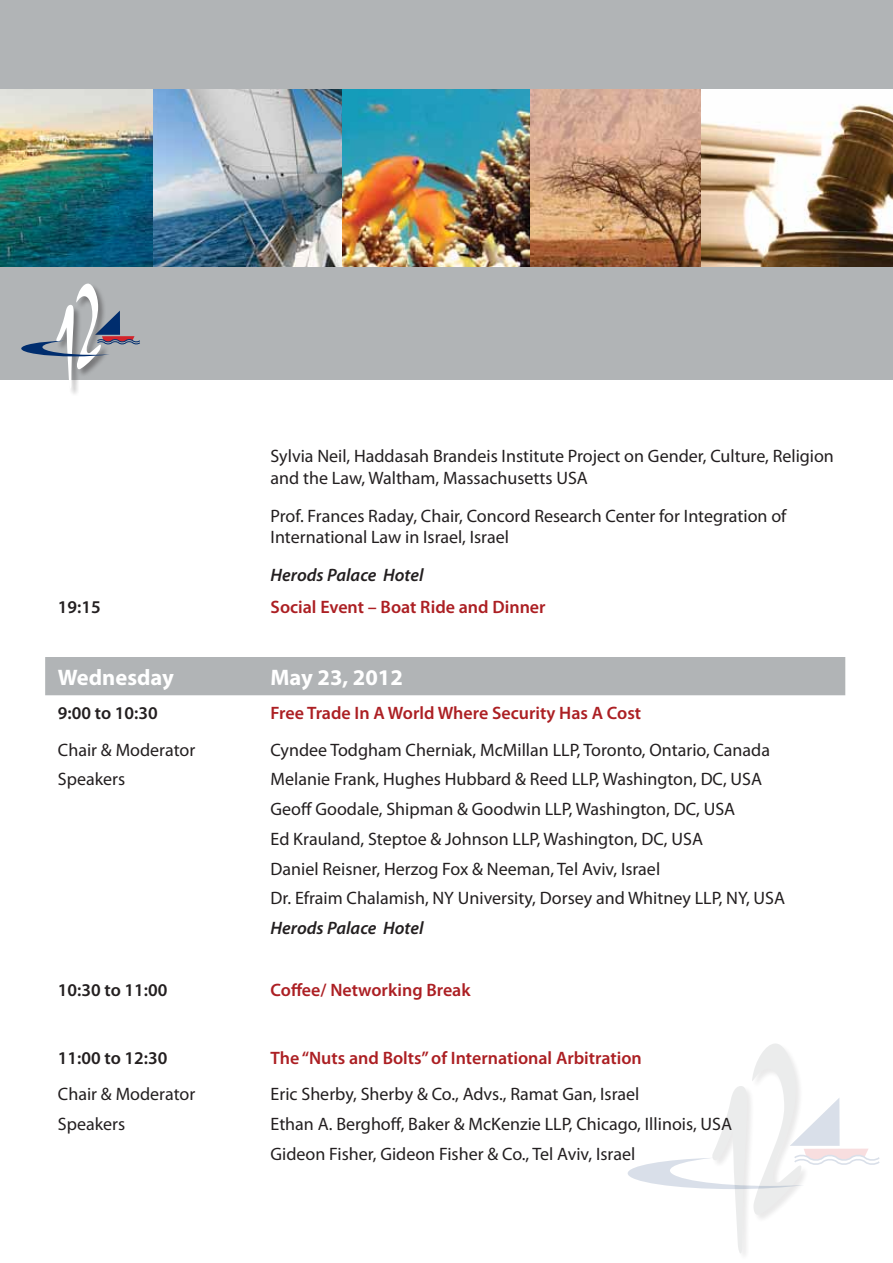
<style>
.page{position:relative;width:893px;height:1263px;background:#fff}
.page>*{position:absolute;margin:0;border:0;box-sizing:border-box;transform-origin:0 0}
.t1{font:218.7px "Fb Alaska";color:#fff;scale:.46 1}
.t2{font:700 22.5px "Myriad Pro";color:#fff}
.t3{font:18px/29.7px "Myriad Pro";color:#231f20}
.t4{font:600 18px "Myriad Pro";color:#ac1f23}
.t5{font:600 18px "Myriad Pro";color:#231f20}
.t6{font:italic 600 18px "Myriad Pro";color:#231f20}
</style>
<div class="page">
<div style="left:752px;top:1043px;width:58px;height:180px;background:#231f20;opacity:.4"></div>
<div style="left:712px;top:1086px;width:44px;height:176px;background:#231f20;opacity:.4"></div>
<svg style="left:628px;top:1097px;width:252px;height:92px"></svg>
<div style="left:0;top:0;width:893px;height:379px;background:#b1b4b6"></div>
<img style="left:0;top:89px;width:153px;height:177px">
<img style="left:153px;top:89px;width:189px;height:177px">
<img style="left:529px;top:89px;width:173px;height:177px">
<img style="left:342px;top:89px;width:187px;height:177px">
<img style="left:702px;top:89px;width:191px;height:177px">
<div style="left:57px;top:305px;width:26px;height:92px;background:#231f20;opacity:.4"></div>
<div style="left:76px;top:283px;width:34px;height:95px;background:#231f20;opacity:.4"></div>
<svg style="left:21px;top:311px;width:119px;height:45px"></svg>
<div style="left:45px;top:657px;width:800px;height:38px;background:#b1b4b6"></div>
<h1 class="t1" style="left:54px;top:187px;width:106px">12</h1>
<p class="t3" style="left:271px;top:445px;width:565px;line-height:21.6px">Sylvia Neil, Haddasah Brandeis Institute Project on Gender, Culture, Religion and the Law, Waltham, Massachusetts USA</p>
<p class="t3" style="left:271px;top:504px;width:517px;line-height:21.6px">Prof. Frances Raday, Chair, Concord Research Center for Integration of<br>International Law in Israel, Israel</p>
<p class="t6" style="left:271px;top:564px;width:155px">Herods Palace Hotel</p>
<p class="t5" style="left:58px;top:596px;width:44px">19:15</p>
<p class="t4" style="left:271px;top:596px;width:277px">Social Event – Boat Ride and Dinner</p>
<p class="t2" style="left:58px;top:662px;width:117px">Wednesday</p>
<p class="t2" style="left:271px;top:662px;width:134px">May 23, 2012</p>
<p class="t5" style="left:58px;top:702px;width:101px">9:00 to 10:30</p>
<p class="t4" style="left:271px;top:702px;width:372px">Free Trade In A World Where Security Has A Cost</p>
<p class="t3" style="left:58px;top:734px;width:139px">Chair &amp; Moderator</p>
<p class="t3" style="left:271px;top:734px;width:501px">Cyndee Todgham Cherniak, McMillan LLP, Toronto, Ontario, Canada</p>
<p class="t3" style="left:58px;top:764px;width:69px">Speakers</p>
<p class="t3" style="left:271px;top:764px;width:516px">Melanie Frank, Hughes Hubbard &amp; Reed LLP, Washington, DC, USA Geoff Goodale, Shipman &amp; Goodwin LLP, Washington, DC, USA<br>Ed Krauland, Steptoe &amp; Johnson LLP, Washington, DC, USA<br>Daniel Reisner, Herzog Fox &amp; Neeman, Tel Aviv, Israel<br>Dr. Efraim Chalamish, NY University, Dorsey and Whitney LLP, NY, USA</p>
<p class="t6" style="left:271px;top:917px;width:155px">Herods Palace Hotel</p>
<p class="t5" style="left:58px;top:978px;width:111px">10:30 to 11:00</p>
<p class="t4" style="left:271px;top:978px;width:202px">Coffee/ Networking Break</p>
<p class="t5" style="left:58px;top:1046px;width:111px">11:00 to 12:30</p>
<p class="t4" style="left:271px;top:1046px;width:373px">The “Nuts and Bolts” of International Arbitration</p>
<p class="t3" style="left:58px;top:1079px;width:139px">Chair &amp; Moderator</p>
<p class="t3" style="left:271px;top:1079px;width:370px">Eric Sherby, Sherby &amp; Co., Advs., Ramat Gan, Israel</p>
<p class="t3" style="left:58px;top:1109px;width:69px">Speakers</p>
<p class="t3" style="left:271px;top:1109px;width:463px">Ethan A. Berghoff, Baker &amp; McKenzie LLP, Chicago, Illinois, USA<br>Gideon Fisher, Gideon Fisher &amp; Co., Tel Aviv, Israel</p>
</div>
